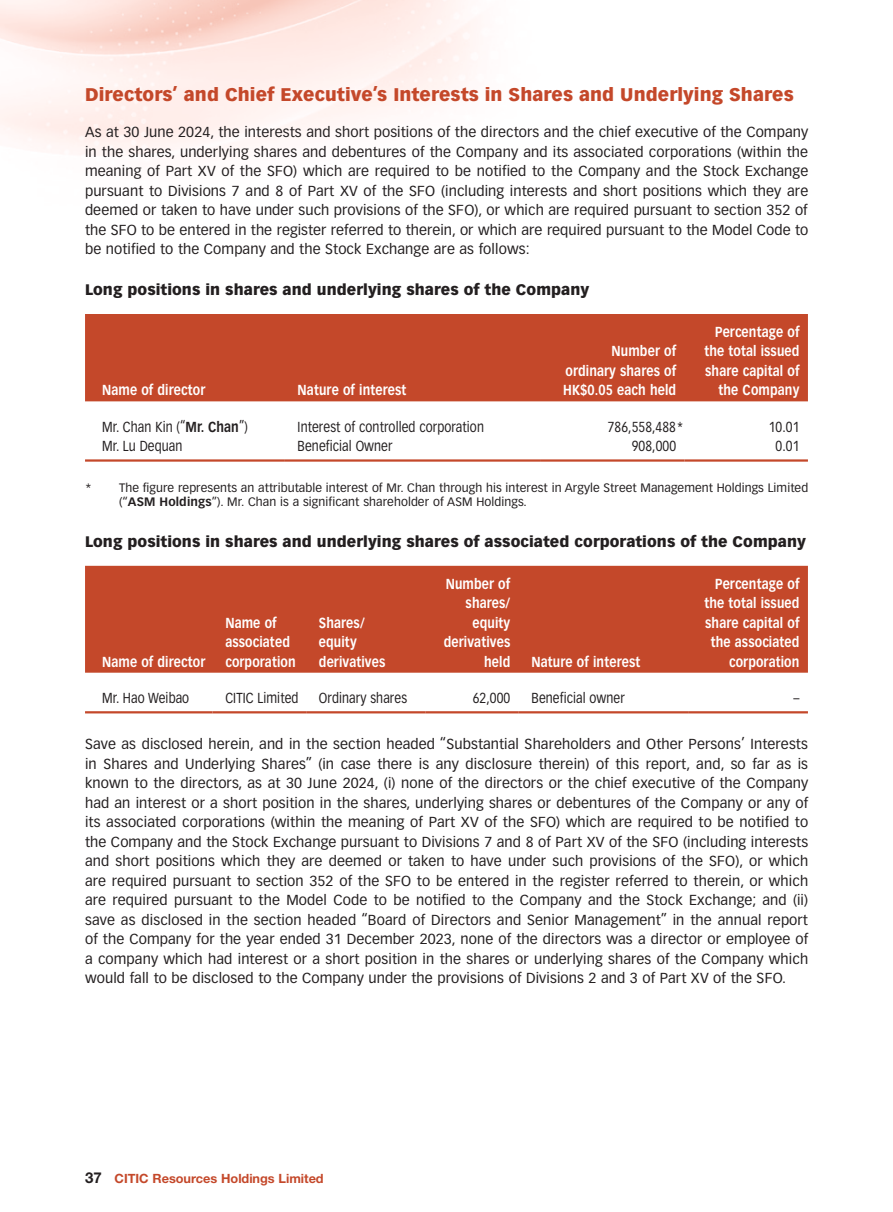
<style>
.page{position:relative;width:893px;height:1212px;background:#fff}
.page>*{position:absolute;margin:0;border:0;box-sizing:border-box;transform-origin:0 0}
.Heading_1{font:900 18px "Vectora LT Std";letter-spacing:.005em;color:#c4482a}
.Heading_2{font:900 15px "Vectora LT Std";letter-spacing:.005em;color:#231f20}
.Body_Text{font:14.25px/19.5px "Vectora LT Std";letter-spacing:.01em;color:#231f20;text-align:justify}
.Body_Text-2{font:700 14.25px "Vectora LT Std";letter-spacing:.01em;color:#fff;scale:.85 1}
.Body_Text-3{font:14.25px "Vectora LT Std";letter-spacing:.01em;color:#231f20;scale:.85 1}
.t1{font:700 12.75px "Helvetica Neue LT Std";color:#c4482a}
.Notes{font:12px/14.2px "Vectora LT Std";letter-spacing:.005em;color:#231f20}
.s1{font-weight:700}
.s2{font-size:15px;color:#231f20}
</style>
<div class="page">
<div style="left:85px;top:314px;width:723px;height:87px;background:#c4482a"></div>
<hr style="left:85px;top:459px;width:200px;height:3px;background:#c4482a">
<hr style="left:285px;top:459px;width:255px;height:3px;background:#c4482a">
<hr style="left:540px;top:459px;width:145px;height:3px;background:#c4482a">
<hr style="left:685px;top:459px;width:123px;height:3px;background:#c4482a">
<div style="left:85px;top:566px;width:723px;height:107px;background:#c4482a"></div>
<hr style="left:85px;top:711px;width:128px;height:2px;background:#c4482a">
<hr style="left:213px;top:711px;width:93px;height:2px;background:#c4482a">
<hr style="left:306px;top:711px;width:119px;height:2px;background:#c4482a">
<hr style="left:425px;top:711px;width:94px;height:2px;background:#c4482a">
<hr style="left:519px;top:711px;width:170px;height:2px;background:#c4482a">
<hr style="left:689px;top:711px;width:119px;height:2px;background:#c4482a">
<p class="Heading_1" style="left:85px;top:83px;width:710px">Directors’ and Chief Executive’s Interests in Shares and Underlying Shares</p>
<p class="Body_Text" style="left:85px;top:123px;width:725px">As at 30 June 2024, the interests and short positions of the directors and the chief executive of the Company in the shares, underlying shares and debentures of the Company and its associated corporations (within the meaning of Part XV of the SFO) which are required to be notified to the Company and the Stock Exchange pursuant to Divisions 7 and 8 of Part XV of the SFO (including interests and short positions which they are deemed or taken to have under such provisions of the SFO), or which are required pursuant to section 352 of the SFO to be entered in the register referred to therein, or which are required pursuant to the Model Code to be notified to the Company and the Stock Exchange are as follows:</p>
<p class="Heading_2" style="left:85px;top:280px;width:506px">Long positions in shares and underlying shares of the Company</p>
<p class="Body_Text-2" style="left:102px;top:382px;width:123px">Name of director</p>
<p class="Body_Text-2" style="left:298px;top:382px;width:130px">Nature of interest</p>
<p class="Body_Text-2" style="left:612px;top:343px;width:77px">Number of</p>
<p class="Body_Text-2" style="left:565px;top:362px;width:132px">ordinary shares of</p>
<p class="Body_Text-2" style="left:563px;top:382px;width:134px">HK$0.05 each held</p>
<p class="Body_Text-2" style="left:715px;top:323px;width:101px">Percentage of</p>
<p class="Body_Text-2" style="left:704px;top:343px;width:113px">the total issued</p>
<p class="Body_Text-2" style="left:705px;top:362px;width:112px">share capital of</p>
<p class="Body_Text-2" style="left:718px;top:382px;width:97px">the Company</p>
<p class="Body_Text-3" style="left:102px;top:418px;width:173px">Mr. Chan Kin (“<span class="s1">Mr. Chan</span>”)</p>
<p class="Body_Text-3" style="left:298px;top:418px;width:221px">Interest of controlled corporation</p>
<p class="Body_Text-3" style="left:608px;top:418px;width:91px">786,558,488*</p>
<p class="Body_Text-3" style="left:769px;top:418px;width:38px">10.01</p>
<p class="Body_Text-3" style="left:102px;top:438px;width:96px">Mr. Lu Dequan</p>
<p class="Body_Text-3" style="left:298px;top:438px;width:113px">Beneficial Owner</p>
<p class="Body_Text-3" style="left:632px;top:438px;width:54px">908,000</p>
<p class="Body_Text-3" style="left:776px;top:438px;width:30px">0.01</p>
<p class="Notes" style="left:119px;top:481px;width:691px;text-indent:-34px">* The figure represents an attributable interest of Mr. Chan through his interest in Argyle Street Management Holdings Limited (“<span class="s1">ASM Holdings</span>”). Mr. Chan is a significant shareholder of ASM Holdings.</p>
<p class="Heading_2" style="left:85px;top:532px;width:722px">Long positions in shares and underlying shares of associated corporations of the Company</p>
<p class="Body_Text-2" style="left:102px;top:653px;width:123px">Name of director</p>
<p class="Body_Text-2" style="left:225px;top:614px;width:62px">Name of</p>
<p class="Body_Text-2" style="left:225px;top:633px;width:77px">associated</p>
<p class="Body_Text-2" style="left:225px;top:653px;width:84px">corporation</p>
<p class="Body_Text-2" style="left:319px;top:614px;width:55px">Shares/</p>
<p class="Body_Text-2" style="left:319px;top:633px;width:46px">equity</p>
<p class="Body_Text-2" style="left:319px;top:653px;width:80px">derivatives</p>
<p class="Body_Text-2" style="left:446px;top:575px;width:77px">Number of</p>
<p class="Body_Text-2" style="left:466px;top:594px;width:54px">shares/</p>
<p class="Body_Text-2" style="left:472px;top:614px;width:46px">equity</p>
<p class="Body_Text-2" style="left:444px;top:633px;width:80px">derivatives</p>
<p class="Body_Text-2" style="left:484px;top:653px;width:32px">held</p>
<p class="Body_Text-2" style="left:531px;top:653px;width:130px">Nature of interest</p>
<p class="Body_Text-2" style="left:715px;top:575px;width:101px">Percentage of</p>
<p class="Body_Text-2" style="left:704px;top:594px;width:113px">the total issued</p>
<p class="Body_Text-2" style="left:705px;top:614px;width:112px">share capital of</p>
<p class="Body_Text-2" style="left:711px;top:633px;width:106px">the associated</p>
<p class="Body_Text-2" style="left:729px;top:653px;width:84px">corporation</p>
<p class="Body_Text-3" style="left:102px;top:690px;width:104px">Mr. Hao Weibao</p>
<p class="Body_Text-3" style="left:225px;top:690px;width:88px">CITIC Limited</p>
<p class="Body_Text-3" style="left:319px;top:690px;width:105px">Ordinary shares</p>
<p class="Body_Text-3" style="left:473px;top:690px;width:46px">62,000</p>
<p class="Body_Text-3" style="left:531px;top:690px;width:111px">Beneficial owner</p>
<p class="Body_Text-3" style="left:793px;top:690px;width:9px">–</p>
<p class="Body_Text" style="left:85px;top:734px;width:725px">Save as disclosed herein, and in the section headed “Substantial Shareholders and Other Persons’ Interests in Shares and Underlying Shares” (in case there is any disclosure therein) of this report, and, so far as is known to the directors, as at 30 June 2024, (i) none of the directors or the chief executive of the Company had an interest or a short position in the shares, underlying shares or debentures of the Company or any of its associated corporations (within the meaning of Part XV of the SFO) which are required to be notified to the Company and the Stock Exchange pursuant to Divisions 7 and 8 of Part XV of the SFO (including interests and short positions which they are deemed or taken to have under such provisions of the SFO), or which are required pursuant to section 352 of the SFO to be entered in the register referred to therein, or which are required pursuant to the Model Code to be notified to the Company and the Stock Exchange; and (ii) save as disclosed in the section headed “Board of Directors and Senior Management” in the annual report of the Company for the year ended 31 December 2023, none of the directors was a director or employee of a company which had interest or a short position in the shares or underlying shares of the Company which would fall to be disclosed to the Company under the provisions of Divisions 2 and 3 of Part XV of the SFO.</p>
<p class="t1" style="left:85px;top:1170px;width:240px"><span class="s2">37</span> CITIC Resources Holdings Limited</p>
</div>
